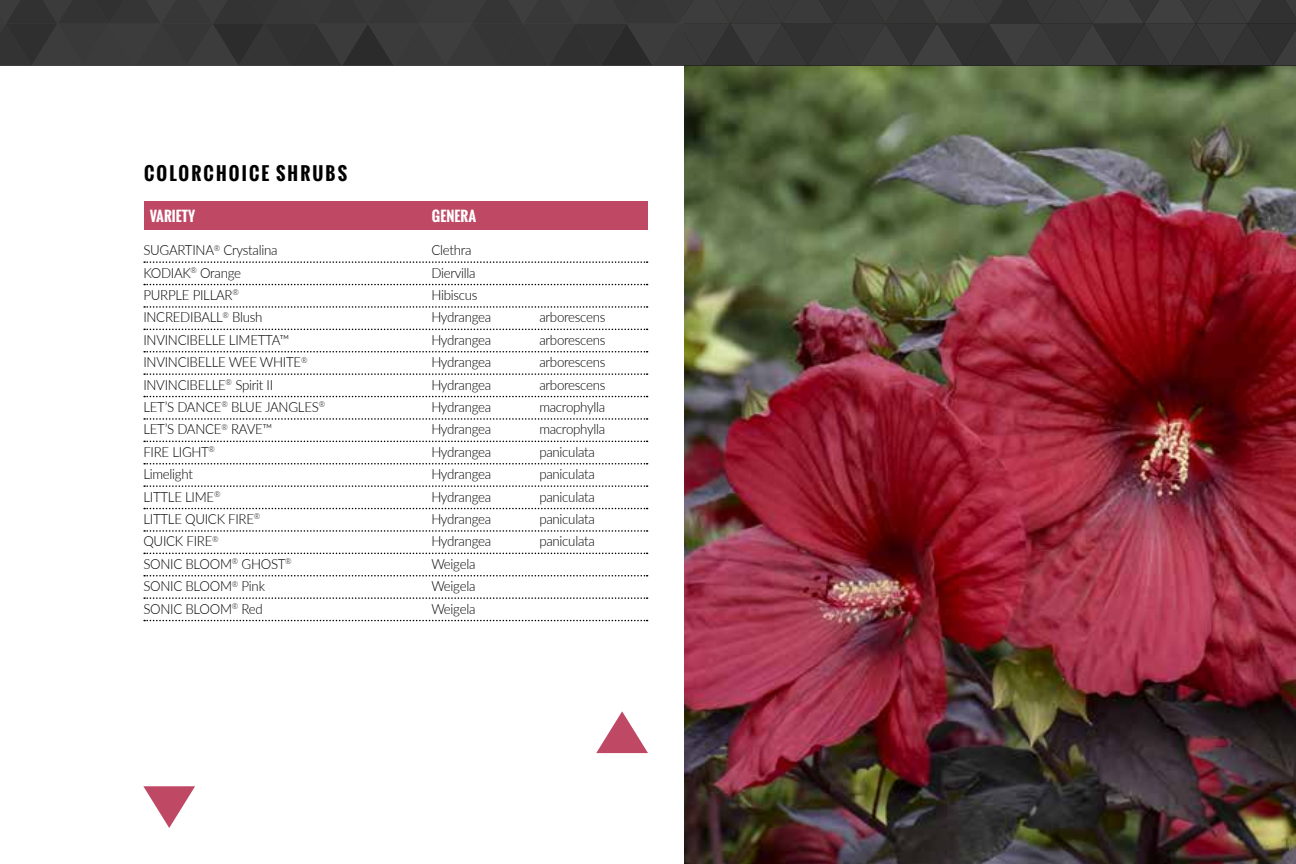
<style>
.page{position:relative;width:1296px;height:864px;background:#fff}
.page>*{position:absolute;margin:0;border:0;box-sizing:border-box;transform-origin:0 0}
.t1{font:700 18px "Oswald";letter-spacing:.12em;color:#000}
.t2{font:300 14px "Lato";letter-spacing:-.02em;color:#000;scale:.95 1}
.t3{font:700 14px "Oswald";color:#fff}
</style>
<div class="page">
<svg style="left:144px;top:261px;width:504px;height:2px"></svg>
<svg style="left:144px;top:284px;width:504px;height:1px"></svg>
<svg style="left:144px;top:306px;width:504px;height:2px"></svg>
<svg style="left:144px;top:329px;width:504px;height:1px"></svg>
<svg style="left:144px;top:351px;width:504px;height:2px"></svg>
<svg style="left:144px;top:373px;width:504px;height:2px"></svg>
<svg style="left:144px;top:396px;width:504px;height:1px"></svg>
<svg style="left:144px;top:418px;width:504px;height:2px"></svg>
<svg style="left:144px;top:441px;width:504px;height:1px"></svg>
<svg style="left:144px;top:463px;width:504px;height:2px"></svg>
<svg style="left:144px;top:485px;width:504px;height:2px"></svg>
<svg style="left:144px;top:508px;width:504px;height:1px"></svg>
<svg style="left:144px;top:530px;width:504px;height:2px"></svg>
<svg style="left:144px;top:553px;width:504px;height:1px"></svg>
<svg style="left:144px;top:575px;width:504px;height:2px"></svg>
<svg style="left:144px;top:597px;width:504px;height:2px"></svg>
<svg style="left:144px;top:620px;width:504px;height:1px"></svg>
<div style="left:144px;top:202px;width:503px;height:28px;background:#bf4864"></div>
<img style="left:685px;top:65px;width:611px;height:799px">
<svg style="left:143px;top:786px;width:52px;height:42px"></svg>
<svg style="left:596px;top:711px;width:52px;height:42px"></svg>
<div style="left:0;top:0;width:1170px;height:65px;background:#373737"></div>
<div style="left:1170px;top:0;width:126px;height:65px;background:#343434"></div>
<p class="t1" style="left:144px;top:160px;width:205px">COLORCHOICE SHRUBS</p>
<p class="t3" style="left:150px;top:206px;width:47px">VARIETY</p>
<p class="t3" style="left:432px;top:206px;width:46px">GENERA</p>
<p class="t2" style="left:143px;top:240px;width:143px">SUGARTINA<sup>®</sup> Crystalina</p>
<p class="t2" style="left:431px;top:240px;width:44px">Clethra</p>
<p class="t2" style="left:143px;top:263px;width:104px">KODIAK<sup>®</sup> Orange</p>
<p class="t2" style="left:431px;top:263px;width:48px">Diervilla</p>
<p class="t2" style="left:143px;top:285px;width:102px">PURPLE PILLAR<sup>®</sup></p>
<p class="t2" style="left:431px;top:285px;width:50px">Hibiscus</p>
<p class="t2" style="left:143px;top:308px;width:127px">INCREDIBALL<sup>®</sup> Blush</p>
<p class="t2" style="left:431px;top:308px;width:65px">Hydrangea</p>
<p class="t2" style="left:539px;top:308px;width:71px">arborescens</p>
<p class="t2" style="left:143px;top:330px;width:155px">INVINCIBELLE LIMETTA™</p>
<p class="t2" style="left:431px;top:330px;width:65px">Hydrangea</p>
<p class="t2" style="left:539px;top:330px;width:71px">arborescens</p>
<p class="t2" style="left:143px;top:352px;width:174px">INVINCIBELLE WEE WHITE<sup>®</sup></p>
<p class="t2" style="left:431px;top:352px;width:65px">Hydrangea</p>
<p class="t2" style="left:539px;top:352px;width:71px">arborescens</p>
<p class="t2" style="left:143px;top:375px;width:138px">INVINCIBELLE<sup>®</sup> Spirit II</p>
<p class="t2" style="left:431px;top:375px;width:65px">Hydrangea</p>
<p class="t2" style="left:539px;top:375px;width:71px">arborescens</p>
<p class="t2" style="left:143px;top:397px;width:193px">LET’S DANCE<sup>®</sup> BLUE JANGLES<sup>®</sup></p>
<p class="t2" style="left:431px;top:397px;width:65px">Hydrangea</p>
<p class="t2" style="left:539px;top:397px;width:71px">macrophylla</p>
<p class="t2" style="left:143px;top:420px;width:137px">LET’S DANCE<sup>®</sup> RAVE™</p>
<p class="t2" style="left:431px;top:420px;width:65px">Hydrangea</p>
<p class="t2" style="left:539px;top:420px;width:71px">macrophylla</p>
<p class="t2" style="left:143px;top:442px;width:77px">FIRE LIGHT<sup>®</sup></p>
<p class="t2" style="left:431px;top:442px;width:65px">Hydrangea</p>
<p class="t2" style="left:539px;top:442px;width:60px">paniculata</p>
<p class="t2" style="left:143px;top:464px;width:54px">Limelight</p>
<p class="t2" style="left:431px;top:464px;width:65px">Hydrangea</p>
<p class="t2" style="left:539px;top:464px;width:60px">paniculata</p>
<p class="t2" style="left:143px;top:487px;width:83px">LITTLE LIME<sup>®</sup></p>
<p class="t2" style="left:431px;top:487px;width:65px">Hydrangea</p>
<p class="t2" style="left:539px;top:487px;width:60px">paniculata</p>
<p class="t2" style="left:143px;top:509px;width:125px">LITTLE QUICK FIRE<sup>®</sup></p>
<p class="t2" style="left:431px;top:509px;width:65px">Hydrangea</p>
<p class="t2" style="left:539px;top:509px;width:60px">paniculata</p>
<p class="t2" style="left:143px;top:532px;width:81px">QUICK FIRE<sup>®</sup></p>
<p class="t2" style="left:431px;top:532px;width:65px">Hydrangea</p>
<p class="t2" style="left:539px;top:532px;width:60px">paniculata</p>
<p class="t2" style="left:143px;top:554px;width:158px">SONIC BLOOM<sup>®</sup> GHOST<sup>®</sup></p>
<p class="t2" style="left:431px;top:554px;width:48px">Weigela</p>
<p class="t2" style="left:143px;top:576px;width:130px">SONIC BLOOM<sup>®</sup> Pink</p>
<p class="t2" style="left:431px;top:576px;width:48px">Weigela</p>
<p class="t2" style="left:143px;top:599px;width:127px">SONIC BLOOM<sup>®</sup> Red</p>
<p class="t2" style="left:431px;top:599px;width:48px">Weigela</p>
</div>
